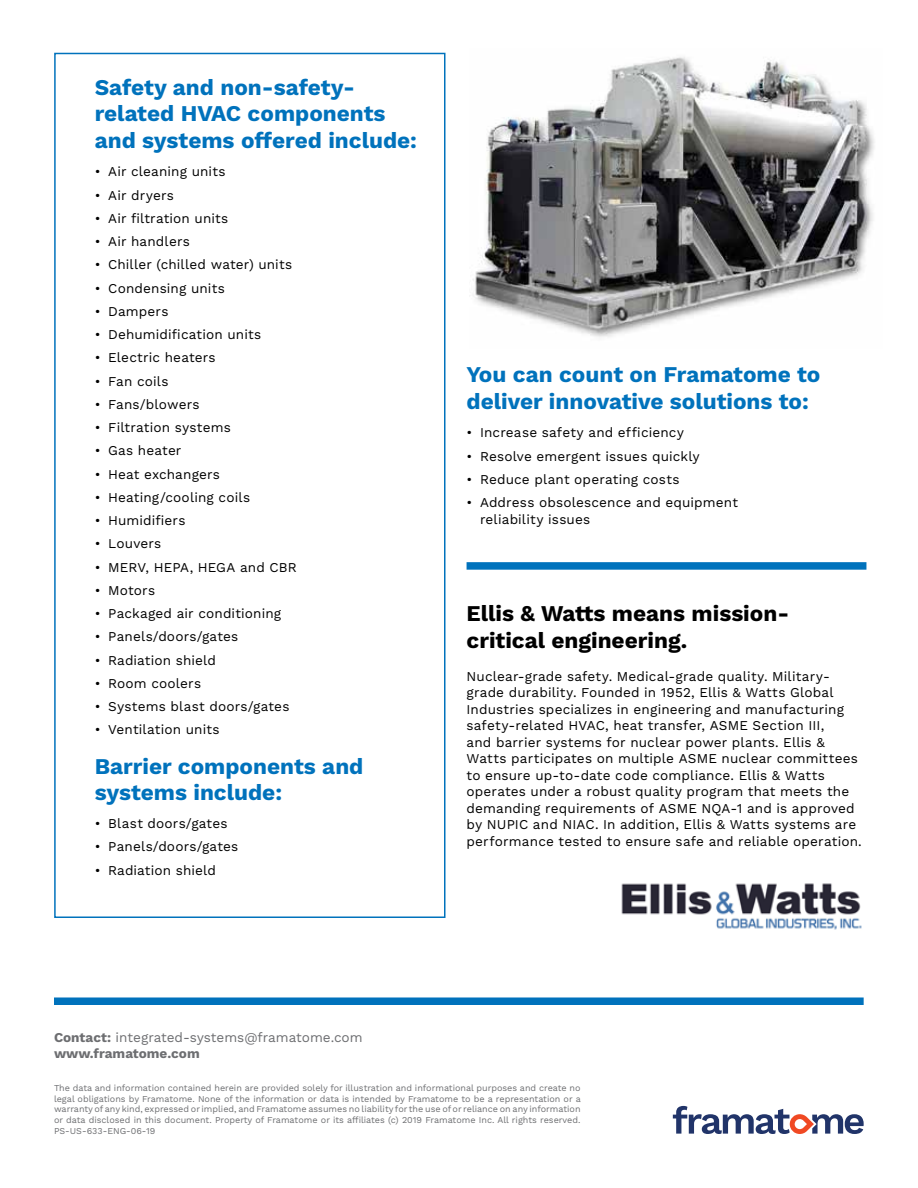
<style>
.page{position:relative;width:918px;height:1188px;background:#fff}
.page>*{position:absolute;margin:0;border:0;box-sizing:border-box;transform-origin:0 0}
.t1{font:700 22.5px/26.2px "Work Sans";color:#0072bc}
.t2{font:700 22.5px/27px "Work Sans";color:#000}
.t3{font:13.5px/16.5px "Work Sans";letter-spacing:.01em;color:#000}
.t4{font:13.5px/16.5px "Work Sans";color:#6d6e71}
.t5{font:9px/10.8px "Work Sans";color:#6d6e71;text-align:justify}
.s1{font-weight:700}
</style>
<div class="page">
<svg style="left:673px;top:1106px;width:191px;height:28px"></svg>
<div style="left:54px;top:997px;width:810px;height:8px;background:#0072bc"></div>
<div style="left:467px;top:562px;width:399px;height:8px;background:#0072bc"></div>
<img style="left:621px;top:883px;width:241px;height:47px">
<div style="left:54px;top:53px;width:392px;height:865px;border:2px solid #0072bc"></div>
<img style="left:472px;top:57px;width:403px;height:280px">
<h1 class="t1" style="left:95px;top:76px;width:324px">Safety and non-safety&shy;related HVAC components and systems offered include:</h1>
<p class="t3" style="left:95px;top:164px;width:132px">• Air cleaning units</p>
<p class="t3" style="left:95px;top:187px;width:81px">• Air dryers</p>
<p class="t3" style="left:95px;top:211px;width:135px">• Air filtration units</p>
<p class="t3" style="left:95px;top:234px;width:97px">• Air handlers</p>
<p class="t3" style="left:95px;top:257px;width:199px">• Chiller (chilled water) units</p>
<p class="t3" style="left:95px;top:280px;width:132px">• Condensing units</p>
<p class="t3" style="left:95px;top:304px;width:75px">• Dampers</p>
<p class="t3" style="left:95px;top:327px;width:168px">• Dehumidification units</p>
<p class="t3" style="left:95px;top:350px;width:123px">• Electric heaters</p>
<p class="t3" style="left:95px;top:373px;width:75px">• Fan coils</p>
<p class="t3" style="left:95px;top:397px;width:106px">• Fans/blowers</p>
<p class="t3" style="left:95px;top:420px;width:138px">• Filtration systems</p>
<p class="t3" style="left:95px;top:443px;width:88px">• Gas heater</p>
<p class="t3" style="left:95px;top:466px;width:127px">• Heat exchangers</p>
<p class="t3" style="left:95px;top:490px;width:157px">• Heating/cooling coils</p>
<p class="t3" style="left:95px;top:513px;width:92px">• Humidifiers</p>
<p class="t3" style="left:95px;top:536px;width:68px">• Louvers</p>
<p class="t3" style="left:95px;top:559px;width:204px">• MERV, HEPA, HEGA and CBR</p>
<p class="t3" style="left:95px;top:583px;width:62px">• Motors</p>
<p class="t3" style="left:95px;top:606px;width:188px">• Packaged air conditioning</p>
<p class="t3" style="left:95px;top:629px;width:145px">• Panels/doors/gates</p>
<p class="t3" style="left:95px;top:652px;width:123px">• Radiation shield</p>
<p class="t3" style="left:95px;top:676px;width:108px">• Room coolers</p>
<p class="t3" style="left:95px;top:699px;width:196px">• Systems blast doors/gates</p>
<p class="t3" style="left:95px;top:722px;width:126px">• Ventilation units</p>
<h1 class="t1" style="left:95px;top:755px;width:270px;line-height:25.5px">Barrier components and systems include:</h1>
<p class="t3" style="left:95px;top:816px;width:134px">• Blast doors/gates</p>
<p class="t3" style="left:95px;top:839px;width:145px">• Panels/doors/gates</p>
<p class="t3" style="left:95px;top:862px;width:123px">• Radiation shield</p>
<h1 class="t1" style="left:467px;top:362px;width:355px;line-height:27px">You can count on Framatome to deliver innovative solutions to:</h1>
<p class="t3" style="left:467px;top:425px;width:219px">• Increase safety and efficiency</p>
<p class="t3" style="left:467px;top:448px;width:235px">• Resolve emergent issues quickly</p>
<p class="t3" style="left:467px;top:472px;width:215px">• Reduce plant operating costs</p>
<p class="t3" style="left:480px;top:495px;width:259px;text-indent:-14px">• Address obsolescence and equipment reliability issues</p>
<h1 class="t2" style="left:467px;top:601px;width:324px">Ellis &amp; Watts means mission&shy;critical engineering.</h1>
<p class="t3" style="left:467px;top:669px;width:397px">Nuclear-grade safety. Medical-grade quality. Military&shy;grade durability. Founded in 1952, Ellis &amp; Watts Global Industries specializes in engineering and manufacturing safety-related HVAC, heat transfer, ASME Section III,<br>and barrier systems for nuclear power plants. Ellis &amp; Watts participates on multiple ASME nuclear committees to ensure up-to-date code compliance. Ellis &amp; Watts operates under a robust quality program that meets the demanding requirements of ASME NQA-1 and is approved by NUPIC and NIAC. In addition, Ellis &amp; Watts systems are performance tested to ensure safe and reliable operation.</p>
<p class="t4" style="left:54px;top:1029px;width:310px"><span class="s1">Contact:</span> integrated-systems@framatome.com <span class="s1">www.framatome.com</span></p>
<p class="t5" style="left:54px;top:1083px;width:528px">The data and information contained herein are provided solely for illustration and informational purposes and create no legal obligations by Framatome. None of the information or data is intended by Framatome to be a representation or a warranty of any kind, expressed or implied, and Framatome assumes no liability for the use of or reliance on any information or data disclosed in this document. Property of Framatome or its affiliates (c) 2019 Framatome Inc. All rights reserved.<br>PS-US-633-ENG-06-19</p>
</div>
